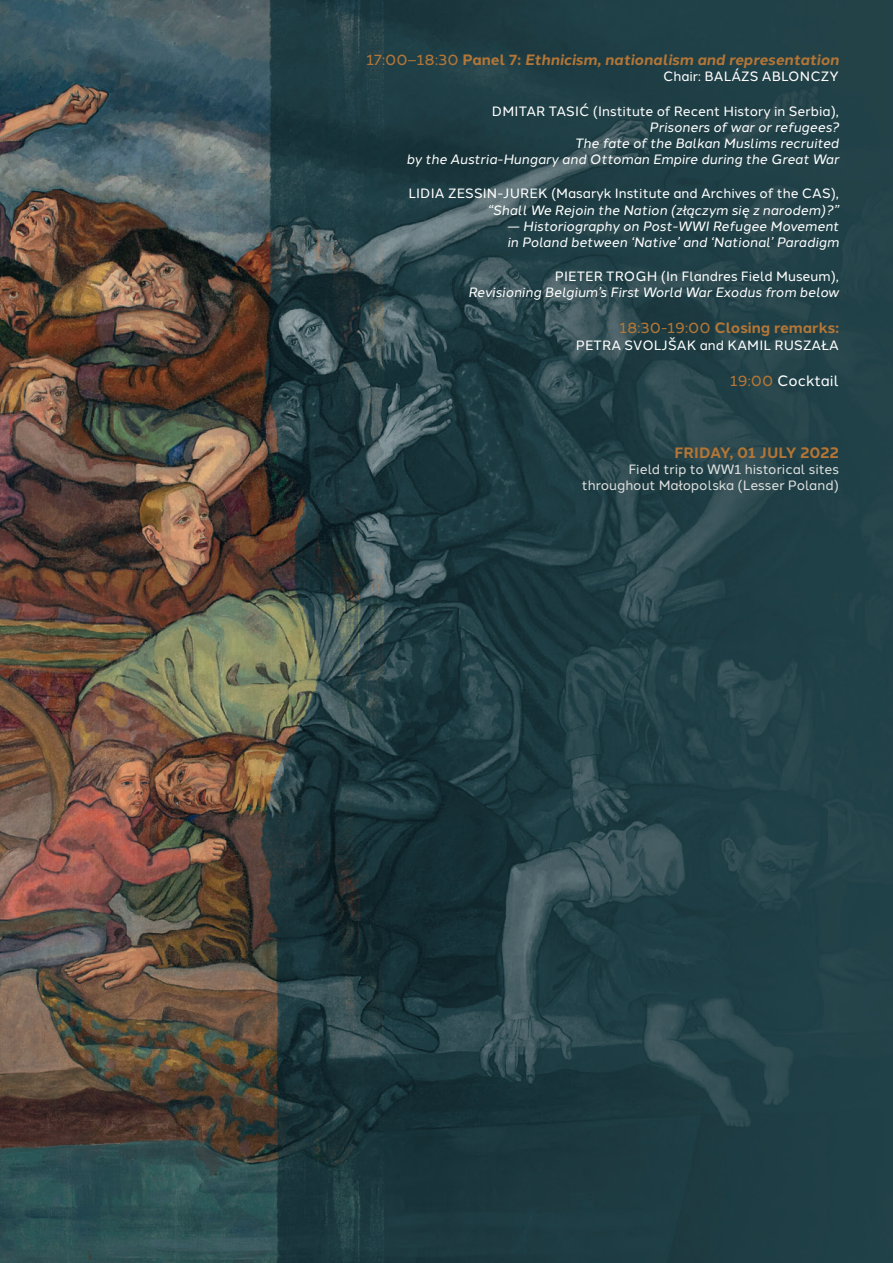
<style>
.page{position:relative;width:893px;height:1263px;background:#fff}
.page>*{position:absolute;margin:0;border:0;box-sizing:border-box;transform-origin:0 0}
.t1{font:italic 700 15px "Halcom";color:#b47636}
.t2{font:700 15px "Halcom";color:#b47636}
.t3{font:15px "Halcom";color:#fff}
.t4{font:italic 13.5px/16.2px "Halcom";color:#fff;text-align:right}
.t5{font:13.5px "Halcom";color:#fff}
.t6{font:13.5px/16.2px "Halcom";color:#dddfde;text-align:right}
.s1{font-weight:400;font-style:normal}
.s2{font-style:normal}
.s3{font-weight:400}
.s4{color:#b47636}
</style>
<div class="page">
<img style="left:0;top:0;width:893px;height:1263px">
<p class="t1" style="left:366px;top:48px;width:474px"><span class="s1">17:00–18:30</span> <span class="s2">Panel 7:</span> Ethnicism, nationalism and representation</p>
<p class="t5" style="left:663px;top:66px;width:177px">Chair: BALÁZS ABLONCZY</p>
<p class="t5" style="left:492px;top:100px;width:349px">DMITAR TASIĆ (Institute of Recent History in Serbia),</p>
<p class="t4" style="left:406px;top:118px;width:434px">Prisoners of war or refugees?<br>The fate of the Balkan Muslims recruited<br>by the Austria-Hungary and Ottoman Empire during the Great War</p>
<p class="t5" style="left:408px;top:183px;width:432px">LIDIA ZESSIN-JUREK (Masaryk Institute and Archives of the CAS),</p>
<p class="t4" style="left:487px;top:200px;width:353px">“Shall We Rejoin the Nation (złączym się z narodem)?”</p>
<p class="t4" style="left:507px;top:217px;width:334px;text-align:left">— Historiography on Post-WWI Refugee Movement in Poland between ‘Native’ and ‘National’ Paradigm</p>
<p class="t5" style="left:555px;top:266px;width:286px">PIETER TROGH (In Flandres Field Museum),</p>
<p class="t4" style="left:468px;top:283px;width:372px">Revisioning Belgium’s First World War Exodus from below</p>
<p class="t2" style="left:619px;top:316px;width:221px"><span class="s3">18:30-19:00</span> Closing remarks:</p>
<p class="t5" style="left:576px;top:334px;width:265px">PETRA SVOLJŠAK and KAMIL RUSZAŁA</p>
<p class="t3" style="left:730px;top:368px;width:110px"><span class="s4">19:00</span> Cocktail</p>
<p class="t2" style="left:674px;top:440px;width:166px">FRIDAY, 01 JULY 2022</p>
<p class="t6" style="left:582px;top:460px;width:259px">Field trip to WW1 historical sites throughout Małopolska (Lesser Poland)</p>
</div>
